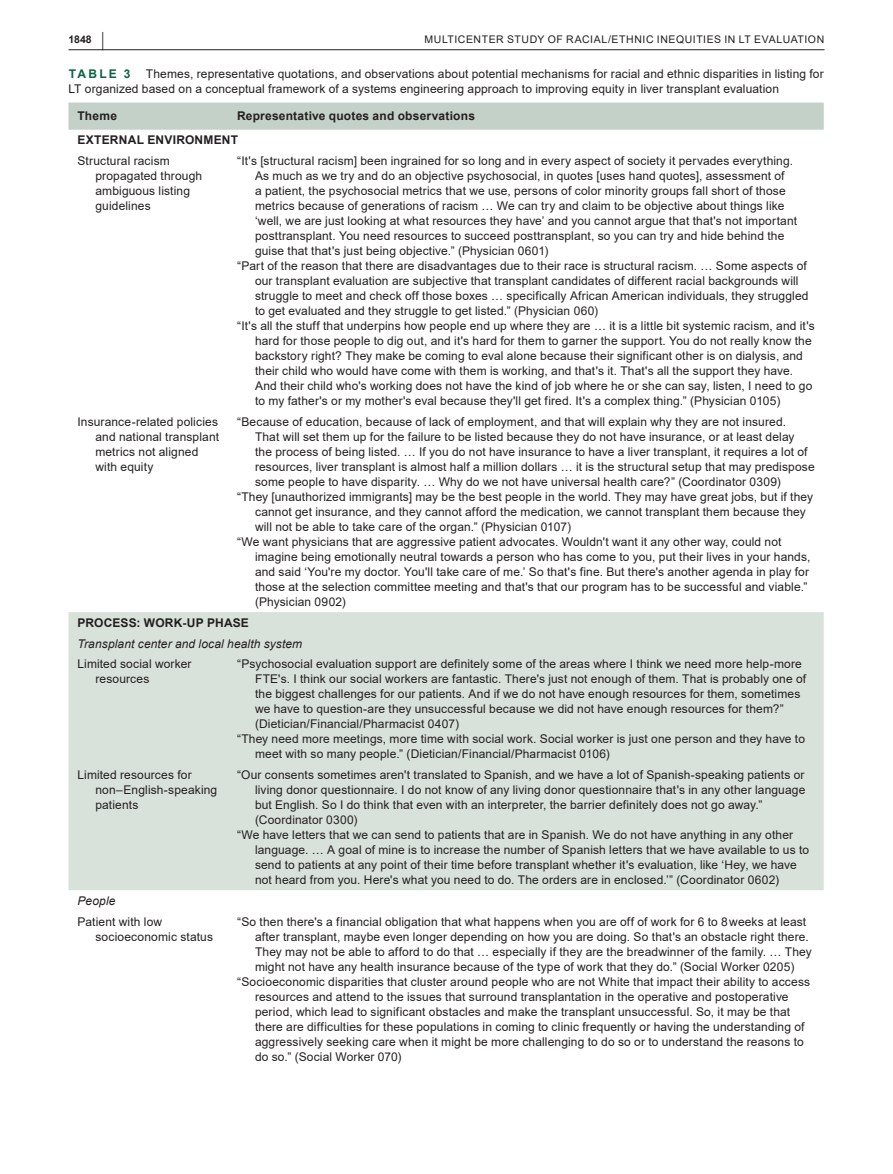
<style>
.page{position:relative;width:893px;height:1174px;background:#fff}
.page>*{position:absolute;margin:0;border:0;box-sizing:border-box;transform-origin:0 0}
.t1{font:12px/15px "Arial";letter-spacing:.01em;color:#231f20}
.t2{font:700 12px/24px "Arial";letter-spacing:.015em;color:#231f20}
.t3{font:italic 12px "Arial";letter-spacing:.01em;color:#231f20}
.t4{font:700 12px "Arial";letter-spacing:.185em;color:#0d6341}
.t5{font:10.5px "Arial";letter-spacing:.055em;color:#231f20}
.t6{font:700 10.5px "Arial";color:#231f20}
.s1{font-size:19.5px}
</style>
<div class="page">
<hr style="left:68px;top:49px;width:756px;height:1px;background:#231f20">
<svg style="left:68px;top:102px;width:756px;height:28px;background:#c5d2c9"></svg>
<div style="left:68px;top:612px;width:756px;height:278px;background:#d9e1db"></div>
<p class="t6" style="left:68px;top:32px;width:37px">1848 <span class="s1">|</span></p>
<p class="t5" style="left:424px;top:32px;width:401px">MULTICENTER STUDY OF RACIAL/ETHNIC INEQUITIES IN LT EVALUATION</p>
<p class="t4" style="left:69px;top:65px;width:63px">TABLE 3</p>
<p class="t1" style="left:68px;top:66px;width:757px;text-indent:77px">Themes, representative quotations, and observations about potential mechanisms for racial and ethnic disparities in listing for<br>LT organized based on a conceptual framework of a systems engineering approach to improving equity in liver transplant evaluation</p>
<p class="t2" style="left:77px;top:104px;width:41px">Theme</p>
<p class="t2" style="left:77px;top:104px;width:399px;text-indent:160px">Representative quotes and observations<br>EXTERNAL ENVIRONMENT</p>
<p class="t1" style="left:95px;top:153px;width:108px;text-indent:-18px">Structural racism propagated through ambiguous listing guidelines</p>
<p class="t1" style="left:237px;top:153px;width:558px">“It's [structural racism] been ingrained for so long and in every aspect of society it pervades everything.</p>
<p class="t1" style="left:255px;top:168px;width:531px">As much as we try and do an objective psychosocial, in quotes [uses hand quotes], assessment of</p>
<p class="t1" style="left:255px;top:183px;width:532px">a patient, the psychosocial metrics that we use, persons of color minority groups fall short of those</p>
<p class="t1" style="left:255px;top:198px;width:531px">metrics because of generations of racism … We can try and claim to be objective about things like</p>
<p class="t1" style="left:255px;top:213px;width:544px">‘well, we are just looking at what resources they have’ and you cannot argue that that's not important</p>
<p class="t1" style="left:255px;top:228px;width:531px">posttransplant. You need resources to succeed posttransplant, so you can try and hide behind the</p>
<p class="t1" style="left:255px;top:243px;width:295px">guise that that's just being objective.” (Physician 0601)</p>
<p class="t1" style="left:237px;top:258px;width:571px">“Part of the reason that there are disadvantages due to their race is structural racism. … Some aspects of</p>
<p class="t1" style="left:255px;top:273px;width:545px">our transplant evaluation are subjective that transplant candidates of different racial backgrounds will</p>
<p class="t1" style="left:255px;top:288px;width:555px">struggle to meet and check off those boxes … specifically African American individuals, they struggled</p>
<p class="t1" style="left:255px;top:303px;width:345px">to get evaluated and they struggle to get listed.” (Physician 060)</p>
<p class="t1" style="left:237px;top:318px;width:579px">“It's all the stuff that underpins how people end up where they are … it is a little bit systemic racism, and it's</p>
<p class="t1" style="left:255px;top:333px;width:558px">hard for those people to dig out, and it's hard for them to garner the support. You do not really know the</p>
<p class="t1" style="left:255px;top:348px;width:549px">backstory right? They make be coming to eval alone because their significant other is on dialysis, and</p>
<p class="t1" style="left:255px;top:363px;width:540px">their child who would have come with them is working, and that's it. That's all the support they have.</p>
<p class="t1" style="left:255px;top:378px;width:559px">And their child who's working does not have the kind of job where he or she can say, listen, I need to go</p>
<p class="t1" style="left:255px;top:393px;width:527px">to my father's or my mother's eval because they'll get fired. It's a complex thing.” (Physician 0105)</p>
<p class="t1" style="left:95px;top:414px;width:125px;text-indent:-18px">Insurance-related policies and national transplant metrics not aligned with equity</p>
<p class="t1" style="left:237px;top:414px;width:550px">“Because of education, because of lack of employment, and that will explain why they are not insured.</p>
<p class="t1" style="left:255px;top:429px;width:541px">That will set them up for the failure to be listed because they do not have insurance, or at least delay</p>
<p class="t1" style="left:255px;top:444px;width:554px">the process of being listed. … If you do not have insurance to have a liver transplant, it requires a lot of</p>
<p class="t1" style="left:255px;top:459px;width:561px">resources, liver transplant is almost half a million dollars … it is the structural setup that may predispose</p>
<p class="t1" style="left:255px;top:474px;width:527px">some people to have disparity. … Why do we not have universal health care?” (Coordinator 0309)</p>
<p class="t1" style="left:237px;top:489px;width:578px">“They [unauthorized immigrants] may be the best people in the world. They may have great jobs, but if they</p>
<p class="t1" style="left:255px;top:504px;width:552px">cannot get insurance, and they cannot afford the medication, we cannot transplant them because they</p>
<p class="t1" style="left:255px;top:519px;width:318px">will not be able to take care of the organ.” (Physician 0107)</p>
<p class="t1" style="left:237px;top:534px;width:546px">“We want physicians that are aggressive patient advocates. Wouldn't want it any other way, could not</p>
<p class="t1" style="left:255px;top:549px;width:557px">imagine being emotionally neutral towards a person who has come to you, put their lives in your hands,</p>
<p class="t1" style="left:255px;top:564px;width:555px">and said ‘You're my doctor. You'll take care of me.’ So that's fine. But there's another agenda in play for</p>
<p class="t1" style="left:255px;top:579px;width:554px">those at the selection committee meeting and that's that our program has to be successful and viable.”</p>
<p class="t1" style="left:255px;top:594px;width:92px">(Physician 0902)</p>
<p class="t2" style="left:77px;top:611px;width:173px">PROCESS: WORK-UP PHASE</p>
<p class="t3" style="left:77px;top:635px;width:226px">Transplant center and local health system</p>
<p class="t1" style="left:95px;top:656px;width:98px;text-indent:-18px">Limited social worker resources</p>
<p class="t1" style="left:237px;top:656px;width:566px">“Psychosocial evaluation support are definitely some of the areas where I think we need more help-more</p>
<p class="t1" style="left:255px;top:671px;width:553px">FTE's. I think our social workers are fantastic. There's just not enough of them. That is probably one of</p>
<p class="t1" style="left:255px;top:686px;width:547px">the biggest challenges for our patients. And if we do not have enough resources for them, sometimes</p>
<p class="t1" style="left:255px;top:701px;width:530px">we have to question-are they unsuccessful because we did not have enough resources for them?”</p>
<p class="t1" style="left:255px;top:716px;width:206px">(Dietician/Financial/Pharmacist 0407)</p>
<p class="t1" style="left:237px;top:731px;width:569px">“They need more meetings, more time with social work. Social worker is just one person and they have to</p>
<p class="t1" style="left:255px;top:746px;width:356px">meet with so many people.” (Dietician/Financial/Pharmacist 0106)</p>
<p class="t1" style="left:95px;top:767px;width:123px;text-indent:-18px">Limited resources for non–English-speaking patients</p>
<p class="t1" style="left:237px;top:767px;width:569px">“Our consents sometimes aren't translated to Spanish, and we have a lot of Spanish-speaking patients or</p>
<p class="t1" style="left:255px;top:782px;width:552px">living donor questionnaire. I do not know of any living donor questionnaire that's in any other language</p>
<p class="t1" style="left:255px;top:797px;width:509px">but English. So I do think that even with an interpreter, the barrier definitely does not go away.”</p>
<p class="t1" style="left:255px;top:812px;width:104px">(Coordinator 0300)</p>
<p class="t1" style="left:237px;top:827px;width:558px">“We have letters that we can send to patients that are in Spanish. We do not have anything in any other</p>
<p class="t1" style="left:255px;top:842px;width:556px">language. … A goal of mine is to increase the number of Spanish letters that we have available to us to</p>
<p class="t1" style="left:255px;top:857px;width:543px">send to patients at any point of their time before transplant whether it's evaluation, like ‘Hey, we have</p>
<p class="t1" style="left:255px;top:872px;width:525px">not heard from you. Here's what you need to do. The orders are in enclosed.’” (Coordinator 0602)</p>
<p class="t3" style="left:77px;top:893px;width:40px">People</p>
<p class="t1" style="left:95px;top:914px;width:119px;text-indent:-18px">Patient with low socioeconomic status</p>
<p class="t1" style="left:237px;top:914px;width:571px">“So then there's a financial obligation that what happens when you are off of work for 6 to 8weeks at least</p>
<p class="t1" style="left:255px;top:929px;width:555px">after transplant, maybe even longer depending on how you are doing. So that's an obstacle right there.</p>
<p class="t1" style="left:255px;top:944px;width:558px">They may not be able to afford to do that … especially if they are the breadwinner of the family. … They</p>
<p class="t1" style="left:255px;top:959px;width:541px">might not have any health insurance because of the type of work that they do.” (Social Worker 0205)</p>
<p class="t1" style="left:237px;top:974px;width:575px">“Socioeconomic disparities that cluster around people who are not White that impact their ability to access</p>
<p class="t1" style="left:255px;top:989px;width:535px">resources and attend to the issues that surround transplantation in the operative and postoperative</p>
<p class="t1" style="left:255px;top:1004px;width:537px">period, which lead to significant obstacles and make the transplant unsuccessful. So, it may be that</p>
<p class="t1" style="left:255px;top:1019px;width:551px">there are difficulties for these populations in coming to clinic frequently or having the understanding of</p>
<p class="t1" style="left:255px;top:1034px;width:550px">aggressively seeking care when it might be more challenging to do so or to understand the reasons to</p>
<p class="t1" style="left:255px;top:1049px;width:148px">do so.” (Social Worker 070)</p>
</div>
